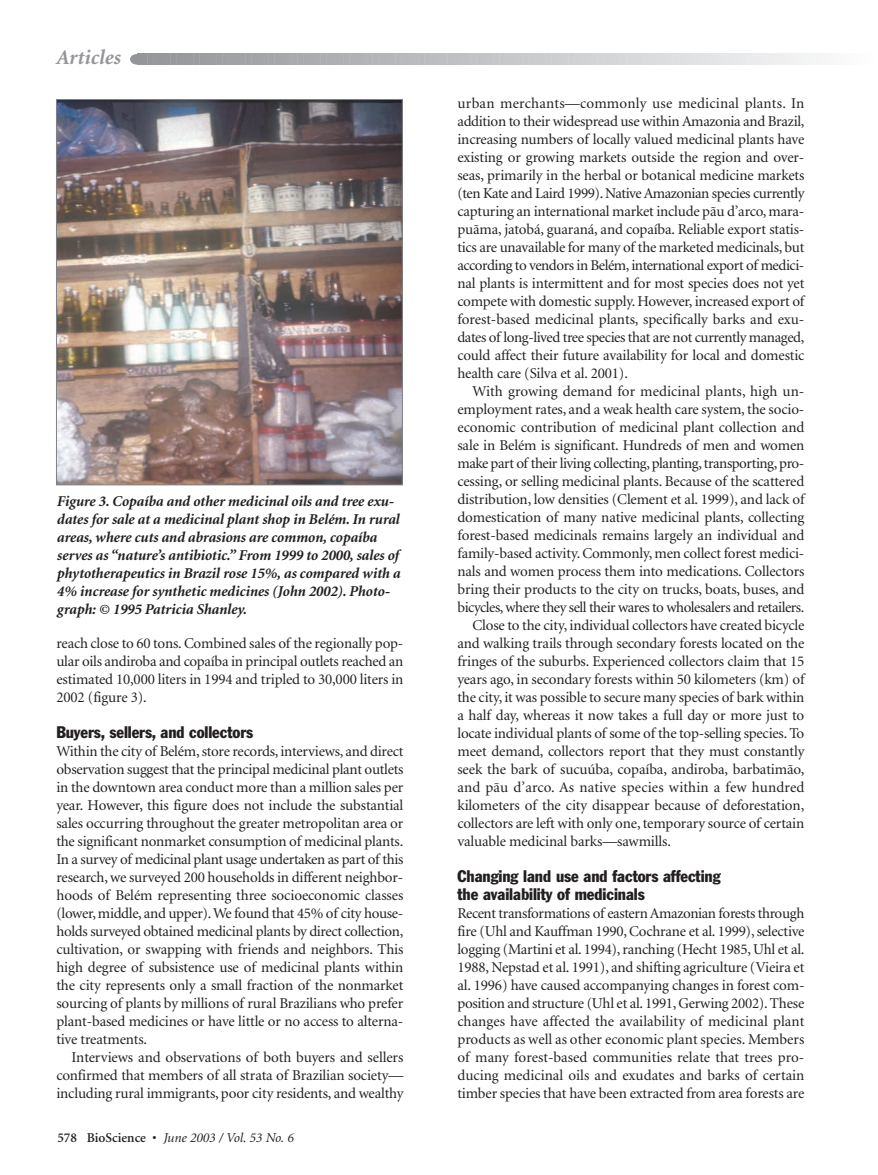
<style>
.page{position:relative;width:878px;height:1175px;background:#fff}
.page>*{position:absolute;margin:0;border:0;box-sizing:border-box;transform-origin:0 0}
.t1{font:italic 700 21px "Minion";color:#939598}
.t2{font:condensed 16.5px/18px "Franklin Gothic";letter-spacing:-.005em;color:#231f20}
.t3{font:15px/18px "Minion";letter-spacing:-.01em;color:#231f20;text-align:justify}
.t4{font:italic 700 15px/18px "Minion";letter-spacing:-.01em;color:#231f20}
.t5{font:15px "Minion";letter-spacing:-.03em;color:#231f20}
.t6{font:15px "Minion";letter-spacing:.01em;color:#231f20}
.t7{font:italic 13.5px "Minion";color:#231f20}
.s1{font-weight:600;font-style:normal}
</style>
<div class="page">
<div style="left:130px;top:54px;width:13px;height:11px;background:#939598;border-radius:50%"></div>
<svg style="left:139px;top:54px;width:678px;height:10px;background:#c2c3c6"></svg>
<img style="left:58px;top:101px;width:343px;height:382px">
<div style="left:56px;top:99px;width:347px;height:386px;border:1px solid #808285"></div>
<h1 class="t1" style="left:56px;top:49px;width:66px">Articles</h1>
<p class="t4" style="left:57px;top:493px;width:345px">Figure 3. Copaíba and other medicinal oils and tree exu&shy;dates for sale at a medicinal plant shop in Belém. In rural areas, where cuts and abrasions are common, copaíba serves as “nature’s antibiotic.” From 1999 to 2000, sales of phytotherapeutics in Brazil rose 15%, as compared with a 4% increase for synthetic medicines (John 2002). Photo&shy;graph: © 1995 Patricia Shanley.</p>
<p class="t3" style="left:56px;top:635px;width:348px">reach close to 60 tons. Combined sales of the regionally pop&shy;ular oils andiroba and copaíba in principal outlets reached an estimated 10,000 liters in 1994 and tripled to 30,000 liters in 2002 (figure 3).</p>
<p class="t2" style="left:56px;top:724px;width:198px">Buyers, sellers, and collectors</p>
<p class="t3" style="left:56px;top:743px;width:348px">Within the city of Belém, store records, interviews, and direct observation suggest that the principal medicinal plant outlets in the downtown area conduct more than a million sales per year. However, this figure does not include the substantial sales occurring throughout the greater metropolitan area or the significant nonmarket consumption of medicinal plants.<br>In a survey of medicinal plant usage undertaken as part of this research, we surveyed 200 households in different neighbor&shy;hoods of Belém representing three socioeconomic classes (lower, middle, and upper).We found that 45% of city house&shy;holds surveyed obtained medicinal plants by direct collection, cultivation, or swapping with friends and neighbors. This high degree of subsistence use of medicinal plants within the city represents only a small fraction of the nonmarket sourcing of plants by millions of rural Brazilians who prefer plant-based medicines or have little or no access to alterna&shy;tive treatments.</p>
<p class="t3" style="left:56px;top:1049px;width:348px;text-indent:15px">Interviews and observations of both buyers and sellers confirmed that members of all strata of Brazilian society— including rural immigrants, poor city residents, and wealthy</p>
<p class="t7" style="left:57px;top:1132px;width:237px"><span class="s1">578 BioScience •</span> June 2003 / Vol. 53 No. 6</p>
<p class="t3" style="left:457px;top:95px;width:348px">urban merchants—commonly use medicinal plants. In addition to their widespread use within Amazonia and Brazil, increasing numbers of locally valued medicinal plants have existing or growing markets outside the region and over&shy;seas, primarily in the herbal or botanical medicine markets (ten Kate and Laird 1999). Native Amazonian species currently capturing an international market include pãu d’arco, mara&shy;puãma, jatobá, guaraná, and copaíba. Reliable export statis&shy;tics are unavailable for many of the marketed medicinals, but according to vendors in Belém, international export of medici&shy;nal plants is intermittent and for most species does not yet compete with domestic supply. However, increased export of forest-based medicinal plants, specifically barks and exu&shy;dates of long-lived tree species that are not currently managed, could affect their future availability for local and domestic health care (Silva et al. 2001).</p>
<p class="t3" style="left:472px;top:383px;width:333px">With growing demand for medicinal plants, high un-</p>
<p class="t3" style="left:457px;top:401px;width:348px">employment rates, and a weak health care system, the socio-</p>
<p class="t3" style="left:457px;top:419px;width:348px">economic contribution of medicinal plant collection and</p>
<p class="t3" style="left:457px;top:437px;width:348px">sale in Belém is significant. Hundreds of men and women</p>
<p class="t5" style="left:457px;top:457px;width:348px">make part of their living collecting, planting, transporting, pro-</p>
<p class="t3" style="left:457px;top:473px;width:348px">cessing, or selling medicinal plants. Because of the scattered</p>
<p class="t3" style="left:457px;top:491px;width:348px">distribution, low densities (Clement et al. 1999), and lack of</p>
<p class="t3" style="left:457px;top:509px;width:348px">domestication of many native medicinal plants, collecting</p>
<p class="t3" style="left:457px;top:527px;width:348px">forest-based medicinals remains largely an individual and</p>
<p class="t3" style="left:457px;top:545px;width:348px">family-based activity. Commonly, men collect forest medici-</p>
<p class="t3" style="left:457px;top:563px;width:348px">nals and women process them into medications. Collectors</p>
<p class="t3" style="left:457px;top:581px;width:348px">bring their products to the city on trucks, boats, buses, and</p>
<p class="t5" style="left:457px;top:601px;width:348px">bicycles, where they sell their wares to wholesalers and retailers.</p>
<p class="t3" style="left:472px;top:617px;width:333px">Close to the city, individual collectors have created bicycle</p>
<p class="t3" style="left:457px;top:635px;width:348px">and walking trails through secondary forests located on the</p>
<p class="t3" style="left:457px;top:653px;width:348px">fringes of the suburbs. Experienced collectors claim that 15</p>
<p class="t3" style="left:457px;top:671px;width:348px">years ago, in secondary forests within 50 kilometers (km) of</p>
<p class="t3" style="left:457px;top:689px;width:348px">the city, it was possible to secure many species of bark within</p>
<p class="t3" style="left:457px;top:707px;width:348px">a half day, whereas it now takes a full day or more just to</p>
<p class="t3" style="left:457px;top:725px;width:348px">locate individual plants of some of the top-selling species. To</p>
<p class="t3" style="left:457px;top:743px;width:348px">meet demand, collectors report that they must constantly</p>
<p class="t3" style="left:457px;top:761px;width:348px">seek the bark of sucuúba, copaíba, andiroba, barbatimão,</p>
<p class="t6" style="left:457px;top:781px;width:348px">and pãu d’arco. As native species within a few hundred</p>
<p class="t3" style="left:457px;top:797px;width:348px">kilometers of the city disappear because of deforestation,</p>
<p class="t3" style="left:457px;top:815px;width:348px">collectors are left with only one, temporary source of certain</p>
<p class="t3" style="left:457px;top:833px;width:215px">valuable medicinal barks—sawmills.</p>
<p class="t2" style="left:457px;top:868px;width:265px">Changing land use and factors affecting the availability of medicinals</p>
<p class="t3" style="left:457px;top:905px;width:348px">Recent transformations of eastern Amazonian forests through fire (Uhl and Kauffman 1990, Cochrane et al. 1999), selective logging (Martini et al. 1994), ranching (Hecht 1985, Uhl et al.<br>1988, Nepstad et al. 1991), and shifting agriculture (Vieira et al. 1996) have caused accompanying changes in forest com&shy;position and structure (Uhl et al. 1991, Gerwing 2002). These changes have affected the availability of medicinal plant products as well as other economic plant species. Members of many forest-based communities relate that trees pro&shy;ducing medicinal oils and exudates and barks of certain timber species that have been extracted from area forests are</p>
</div>
